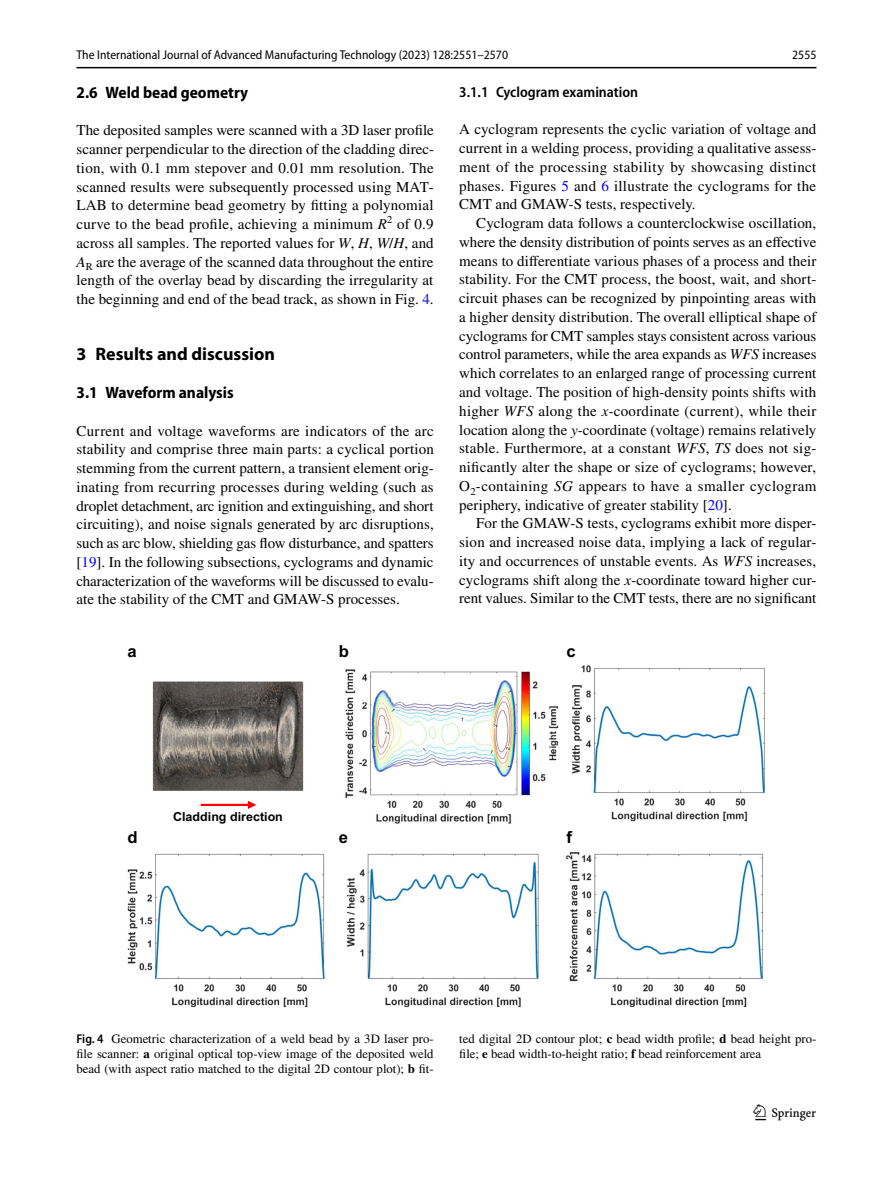
<style>
.page{position:relative;width:893px;height:1187px;background:#fff}
.page>*{position:absolute;margin:0;border:0;box-sizing:border-box;transform-origin:0 0}
.t1{font:22.5px "Springnew Regular 3";color:#000}
.t2{font:700 18px "Myriad Pro";color:#000}
.t3{font:16.65px "Arial Bold MT2";color:#000}
.t4{font:700 semi-condensed 16.5px "Myriad Pro";color:#000}
.t5{font:15px/18.8px "STIX";letter-spacing:.005em;color:#000;text-align:justify}
.t6{font:600 semi-condensed 15px "Myriad Pro";color:#000}
.t7{font:12.75px/15px "STIX";color:#000;text-align:justify}
.t8{font:semi-condensed 12.75px "Myriad Pro";color:#000}
.t9{font:12.45px "Arial Bold MT2";color:#000}
.s1{font-style:italic}
.s2{color:#00f}
.s3{font-family:"Myriad Pro";font-weight:600;font-stretch:semi-condensed}
.s4{font-weight:700}
</style>
<div class="page">
<hr style="left:77px;top:67px;width:739px;height:1px;background:#000">
<img style="left:128px;top:665px;width:637px;height:342px">
<hr style="left:201px;top:803px;width:48px;height:3px;background:#f00">
<svg style="left:248px;top:800px;width:8px;height:9px"></svg>
<p class="t8" style="left:77px;top:48px;width:433px">The International Journal of Advanced Manufacturing Technology (2023) 128:2551–2570</p>
<p class="t8" style="left:792px;top:48px;width:26px">2555</p>
<p class="t4" style="left:77px;top:83px;width:173px">2.6 Weld bead geometry</p>
<p class="t5" style="left:77px;top:122px;width:359px">The deposited samples were scanned with a 3D laser profile scanner perpendicular to the direction of the cladding direc&shy;tion, with 0.1 mm stepover and 0.01 mm resolution. The scanned results were subsequently processed using MAT-LAB to determine bead geometry by fitting a polynomial curve to the bead profile, achieving a minimum <span class="s1">R</span><sup>2</sup> of 0.9 across all samples. The reported values for <span class="s1">W</span>, <span class="s1">H</span>, <span class="s1">W</span>/<span class="s1">H</span>, and <span class="s1">A</span><sub>R</sub> are the average of the scanned data throughout the entire length of the overlay bead by discarding the irregularity at the beginning and end of the bead track, as shown in Fig. <span class="s2">4</span>.</p>
<p class="t2" style="left:77px;top:342px;width:200px">3 Results and discussion</p>
<p class="t4" style="left:77px;top:383px;width:159px">3.1 Waveform analysis</p>
<p class="t5" style="left:77px;top:422px;width:359px">Current and voltage waveforms are indicators of the arc stability and comprise three main parts: a cyclical portion stemming from the current pattern, a transient element orig&shy;inating from recurring processes during welding (such as droplet detachment, arc ignition and extinguishing, and short circuiting), and noise signals generated by arc disruptions, such as arc blow, shielding gas flow disturbance, and spatters [<span class="s2">19</span>]. In the following subsections, cyclograms and dynamic characterization of the waveforms will be discussed to evalu&shy;ate the stability of the CMT and GMAW-S processes.</p>
<p class="t6" style="left:459px;top:83px;width:180px">3.1.1 Cyclogram examination</p>
<p class="t5" style="left:459px;top:121px;width:359px">A cyclogram represents the cyclic variation of voltage and current in a welding process, providing a qualitative assess&shy;ment of the processing stability by showcasing distinct phases. Figures <span class="s2">5</span> and <span class="s2">6</span> illustrate the cyclograms for the CMT and GMAW-S tests, respectively.</p>
<p class="t5" style="left:459px;top:215px;width:359px;text-indent:17px">Cyclogram data follows a counterclockwise oscillation, where the density distribution of points serves as an effective means to differentiate various phases of a process and their stability. For the CMT process, the boost, wait, and short&shy;circuit phases can be recognized by pinpointing areas with a higher density distribution. The overall elliptical shape of cyclograms for CMT samples stays consistent across various control parameters, while the area expands as <span class="s1">WFS</span> increases which correlates to an enlarged range of processing current and voltage. The position of high-density points shifts with higher <span class="s1">WFS</span> along the <span class="s1">x</span>-coordinate (current), while their location along the <span class="s1">y</span>-coordinate (voltage) remains relatively stable. Furthermore, at a constant <span class="s1">WFS</span>, <span class="s1">TS</span> does not sig&shy;nificantly alter the shape or size of cyclograms; however, O<sub>2</sub>-containing <span class="s1">SG</span> appears to have a smaller cyclogram periphery, indicative of greater stability [<span class="s2">20</span>].</p>
<p class="t5" style="left:459px;top:515px;width:359px;text-indent:17px">For the GMAW-S tests, cyclograms exhibit more disper&shy;sion and increased noise data, implying a lack of regular&shy;ity and occurrences of unstable events. As <span class="s1">WFS</span> increases, cyclograms shift along the <span class="s1">x</span>-coordinate toward higher cur&shy;rent values. Similar to the CMT tests, there are no significant</p>
<p class="t3" style="left:128px;top:639px;width:11px">a</p>
<p class="t3" style="left:339px;top:639px;width:12px">b</p>
<p class="t3" style="left:566px;top:639px;width:11px">c</p>
<p class="t9" style="left:173px;top:807px;width:111px">Cladding direction</p>
<p class="t3" style="left:128px;top:825px;width:12px">d</p>
<p class="t3" style="left:339px;top:825px;width:11px">e</p>
<p class="t3" style="left:566px;top:825px;width:7px">f</p>
<p class="t7" style="left:77px;top:1031px;width:359px"><span class="s3">Fig. 4</span> Geometric characterization of a weld bead by a 3D laser pro&shy;file scanner: <span class="s4">a</span> original optical top-view image of the deposited weld bead (with aspect ratio matched to the digital 2D contour plot); <span class="s4">b</span> fit-</p>
<p class="t7" style="left:459px;top:1031px;width:359px">ted digital 2D contour plot; <span class="s4">c</span> bead width profile; <span class="s4">d</span> bead height pro&shy;file; <span class="s4">e</span> bead width-to-height ratio; <span class="s4">f</span> bead reinforcement area</p>
<h1 class="t1" style="left:755px;top:1104px;width:62px">1 3</h1>
</div>
